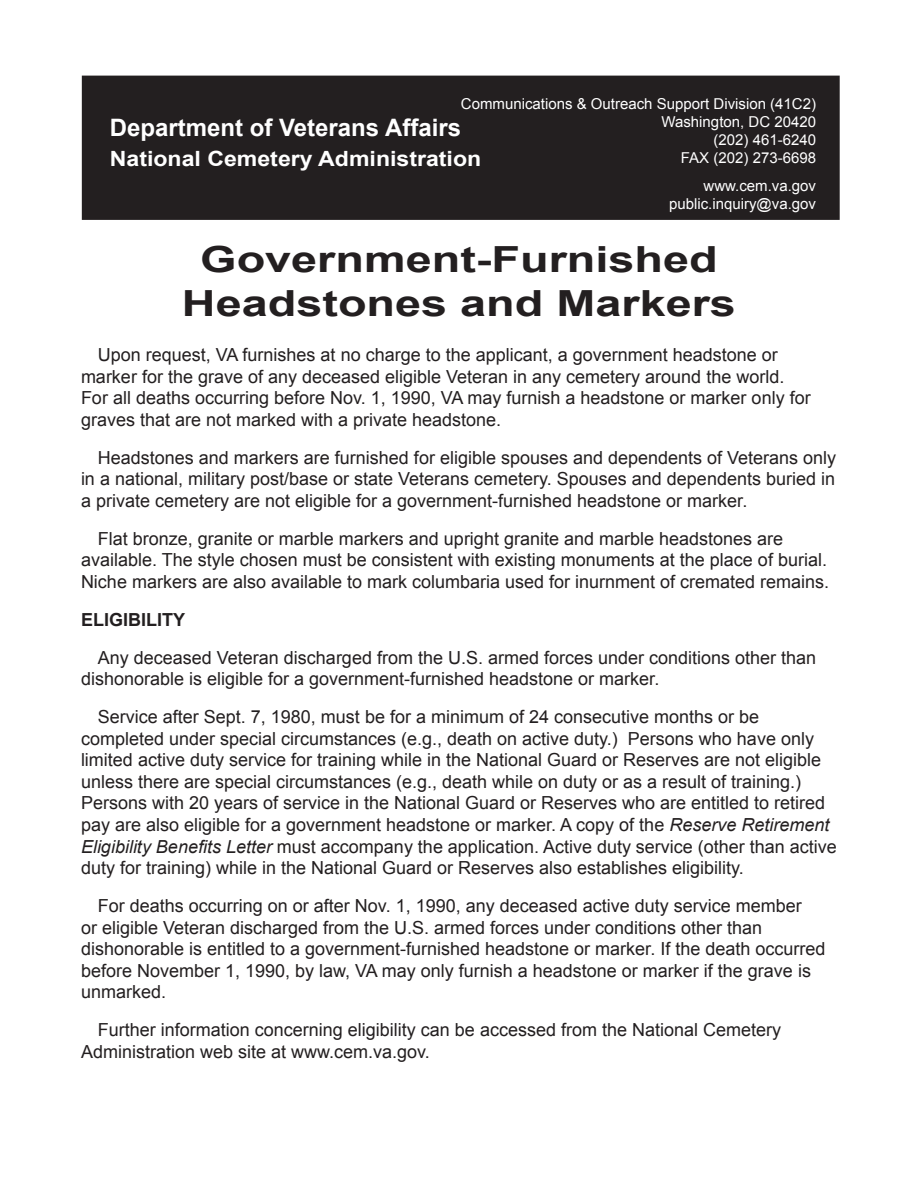
<style>
.page{position:relative;width:918px;height:1188px;background:#fff}
.page>*{position:absolute;margin:0;border:0;box-sizing:border-box;transform-origin:0 0}
.t1{font:700 36px/43.2px "Arial";color:#231f20;text-align:center;scale:1.3 1}
.t2{font:700 24px "Arial";color:#fff}
.t3{font:700 21px "Arial";color:#fff;scale:1.1 1}
.t4{font:18px/21.6px "Arial";color:#231f20}
.t5{font:700 18px "Arial";color:#231f20}
.t6{font:15px/18px "Arial";color:#fff;text-align:right}
.s1{font-style:italic}
</style>
<div class="page">
<div style="left:83px;top:76px;width:756px;height:143px;background:#231f20"></div>
<div style="left:82px;top:76px;width:758px;height:144px;border:2px solid #231f20"></div>
<p class="t6" style="left:461px;top:95px;width:357px">Communications &amp; Outreach Support Division (41C2)</p>
<p class="t6" style="left:662px;top:113px;width:156px">Washington, DC 20420 (202) 461-6240<br>FAX (202) 273-6698</p>
<p class="t6" style="left:669px;top:177px;width:148px">www.cem.va.gov public.inquiry@va.gov</p>
<p class="t2" style="left:110px;top:111px;width:353px">Department of Veterans Affairs</p>
<p class="t3" style="left:110px;top:145px;width:339px">National Cemetery Administration</p>
<p class="t1" style="left:182px;top:239px;width:428px">Government-Furnished<br>Headstones and Markers</p>
<p class="t4" style="left:81px;top:344px;width:731px;text-indent:17px">Upon request, VA furnishes at no charge to the applicant, a government headstone or marker for the grave of any deceased eligible Veteran in any cemetery around the world.<br>For all deaths occurring before Nov. 1, 1990, VA may furnish a headstone or marker only for graves that are not marked with a private headstone.</p>
<p class="t4" style="left:81px;top:447px;width:757px;text-align:justify;text-indent:17px">Headstones and markers are furnished for eligible spouses and dependents of Veterans only in a national, military post/base or state Veterans cemetery. Spouses and dependents buried in a private cemetery are not eligible for a government-furnished headstone or marker.</p>
<p class="t4" style="left:81px;top:528px;width:750px;text-indent:17px">Flat bronze, granite or marble markers and upright granite and marble headstones are available. The style chosen must be consistent with existing monuments at the place of burial.<br>Niche markers are also available to mark columbaria used for inurnment of cremated remains.</p>
<p class="t5" style="left:81px;top:608px;width:106px">ELIGIBILITY</p>
<p class="t4" style="left:81px;top:647px;width:737px;text-indent:17px">Any deceased Veteran discharged from the U.S. armed forces under conditions other than dishonorable is eligible for a government-furnished headstone or marker.</p>
<p class="t4" style="left:81px;top:706px;width:757px;text-indent:17px">Service after Sept. 7, 1980, must be for a minimum of 24 consecutive months or be completed under special circumstances (e.g., death on active duty.) Persons who have only limited active duty service for training while in the National Guard or Reserves are not eligible unless there are special circumstances (e.g., death while on duty or as a result of training.)<br>Persons with 20 years of service in the National Guard or Reserves who are entitled to retired pay are also eligible for a government headstone or marker. A copy of the <span class="s1">Reserve Retirement Eligibility Benefits Letter</span> must accompany the application. Active duty service (other than active duty for training) while in the National Guard or Reserves also establishes eligibility.</p>
<p class="t4" style="left:81px;top:895px;width:746px;text-indent:17px">For deaths occurring on or after Nov. 1, 1990, any deceased active duty service member<br>or eligible Veteran discharged from the U.S. armed forces under conditions other than dishonorable is entitled to a government-furnished headstone or marker. If the death occurred before November 1, 1990, by law, VA may only furnish a headstone or marker if the grave is unmarked.</p>
<p class="t4" style="left:81px;top:1019px;width:702px;text-indent:17px">Further information concerning eligibility can be accessed from the National Cemetery<br>Administration web site at www.cem.va.gov.</p>
</div>
